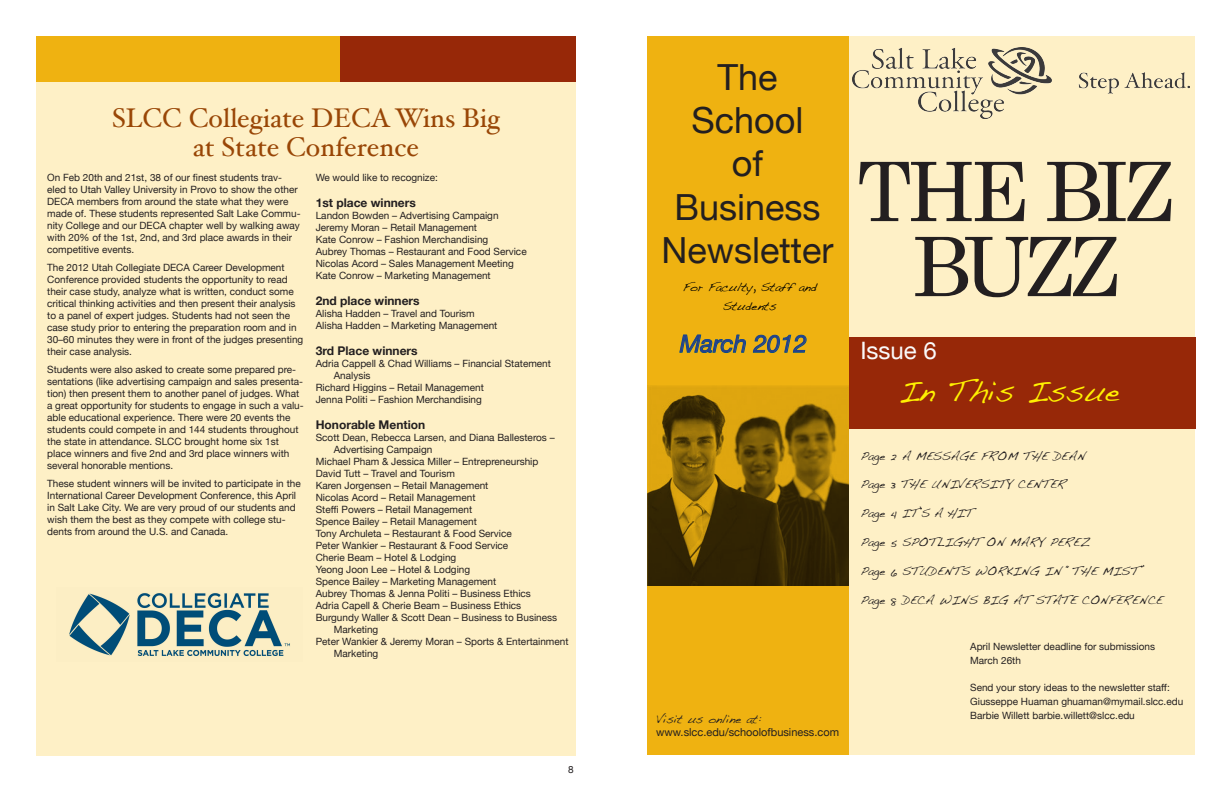
<style>
.page{position:relative;width:1224px;height:792px;background:#fff}
.page>*{position:absolute;margin:0;border:0;box-sizing:border-box;transform-origin:0 0}
.t1{font:82px/75px "Century Schoolbook";letter-spacing:-.06em;color:#231f20;text-align:center}
.t2{font:36px/43.2px "Helvetica Neue";color:#231f20;text-align:center}
.t3{font:30px "Handwriting Dakota";color:#fff101}
.t4{font:27px/29px "Hoefler Text";color:#994606;text-align:center}
.t5{font:italic 24px "Helvetica Neue";color:#253f8e}
.t6{font:24px "Helvetica Neue";color:#fafafa}
.t7{font:12px "Handwriting Dakota";color:#231f20}
.t8{font:700 12px "Helvetica Neue";color:#231f20}
.t9{font:12px/19px "Handwriting Dakota";color:#000;text-align:center}
.t10{font:11px "Helvetica Neue";color:#231f20}
.t11{font:10px/12px "Helvetica Neue";color:#231f20}
</style>
<div class="page">
<div style="left:648px;top:36px;width:201px;height:720px;background:#efb211"></div>
<div style="left:849px;top:36px;width:345px;height:720px;background:#fef0c6"></div>
<div style="left:849px;top:337px;width:347px;height:92px;background:#972808"></div>
<svg style="left:679px;top:335px;width:67px;height:18px"></svg>
<svg style="left:753px;top:335px;width:54px;height:18px"></svg>
<img style="left:852px;top:48px;width:338px;height:71px">
<img style="left:648px;top:385px;width:201px;height:200px">
<div style="left:36px;top:36px;width:540px;height:720px;background:#fef0c6"></div>
<div style="left:36px;top:36px;width:304px;height:46px;background:#efb211"></div>
<div style="left:340px;top:36px;width:236px;height:46px;background:#972808"></div>
<img style="left:69px;top:593px;width:221px;height:63px">
<p class="t4" style="left:112px;top:103px;width:389px">SLCC Collegiate DECA Wins Big at State Conference</p>
<p class="t11" style="left:47px;top:171px;width:255px">On Feb 20th and 21st, 38 of our finest students trav&shy;eled to Utah Valley University in Provo to show the other DECA members from around the state what they were made of. These students represented Salt Lake Commu&shy;nity College and our DECA chapter well by walking away with 20% of the 1st, 2nd, and 3rd place awards in their competitive events.</p>
<p class="t11" style="left:47px;top:261px;width:258px">The 2012 Utah Collegiate DECA Career Development Conference provided students the opportunity to read their case study, analyze what is written, conduct some critical thinking activities and then present their analysis to a panel of expert judges. Students had not seen the case study prior to entering the preparation room and in 30–60 minutes they were in front of the judges presenting their case analysis.</p>
<p class="t11" style="left:47px;top:363px;width:258px">Students were also asked to create some prepared pre&shy;sentations (like advertising campaign and sales presenta&shy;tion) then present them to another panel of judges. What a great opportunity for students to engage in such a valu&shy;able educational experience. There were 20 events the students could compete in and 144 students throughout the state in attendance. SLCC brought home six 1st place winners and five 2nd and 3rd place winners with several honorable mentions.</p>
<p class="t11" style="left:47px;top:477px;width:255px">These student winners will be invited to participate in the International Career Development Conference, this April in Salt Lake City. We are very proud of our students and wish them the best as they compete with college stu&shy;dents from around the U.S. and Canada.</p>
<p class="t11" style="left:316px;top:171px;width:124px">We would like to recognize:</p>
<p class="t8" style="left:316px;top:192px;width:102px">1st place winners</p>
<p class="t11" style="left:316px;top:209px;width:212px">Landon Bowden – Advertising Campaign Jeremy Moran – Retail Management<br>Kate Conrow – Fashion Merchandising<br>Aubrey Thomas – Restaurant and Food Service Nicolas Acord – Sales Management Meeting Kate Conrow – Marketing Management</p>
<p class="t8" style="left:316px;top:290px;width:105px">2nd place winners</p>
<p class="t11" style="left:316px;top:307px;width:183px">Alisha Hadden – Travel and Tourism<br>Alisha Hadden – Marketing Management</p>
<p class="t8" style="left:316px;top:340px;width:103px">3rd Place winners</p>
<p class="t11" style="left:316px;top:357px;width:237px">Adria Cappell &amp; Chad Williams – Financial Statement</p>
<p class="t11" style="left:334px;top:369px;width:38px">Analysis</p>
<p class="t11" style="left:316px;top:381px;width:170px">Richard Higgins – Retail Management</p>
<p class="t11" style="left:316px;top:393px;width:168px">Jenna Politi – Fashion Merchandising</p>
<p class="t8" style="left:316px;top:414px;width:111px">Honorable Mention</p>
<p class="t11" style="left:316px;top:431px;width:240px">Scott Dean, Rebecca Larsen, and Diana Ballesteros –</p>
<p class="t11" style="left:334px;top:443px;width:100px">Advertising Campaign</p>
<p class="t11" style="left:316px;top:455px;width:224px">Michael Pham &amp; Jessica Miller – Entrepreneurship</p>
<p class="t11" style="left:316px;top:467px;width:141px">David Tutt – Travel and Tourism</p>
<p class="t11" style="left:316px;top:479px;width:174px">Karen Jorgensen – Retail Management</p>
<p class="t11" style="left:316px;top:491px;width:161px">Nicolas Acord – Retail Management</p>
<p class="t11" style="left:316px;top:503px;width:158px">Steffi Powers – Retail Management</p>
<p class="t11" style="left:316px;top:515px;width:163px">Spence Bailey – Retail Management</p>
<p class="t11" style="left:316px;top:527px;width:198px">Tony Archuleta – Restaurant &amp; Food Service</p>
<p class="t11" style="left:316px;top:539px;width:194px">Peter Wankier – Restaurant &amp; Food Service</p>
<p class="t11" style="left:316px;top:551px;width:142px">Cherie Beam – Hotel &amp; Lodging</p>
<p class="t11" style="left:316px;top:563px;width:156px">Yeong Joon Lee – Hotel &amp; Lodging</p>
<p class="t11" style="left:316px;top:575px;width:182px">Spence Bailey – Marketing Management</p>
<p class="t11" style="left:316px;top:587px;width:217px">Aubrey Thomas &amp; Jenna Politi – Business Ethics</p>
<p class="t11" style="left:316px;top:599px;width:207px">Adria Capell &amp; Cherie Beam – Business Ethics</p>
<p class="t11" style="left:316px;top:611px;width:243px">Burgundy Waller &amp; Scott Dean – Business to Business</p>
<p class="t11" style="left:334px;top:623px;width:46px">Marketing</p>
<p class="t11" style="left:316px;top:635px;width:254px">Peter Wankier &amp; Jeremy Moran – Sports &amp; Entertainment</p>
<p class="t11" style="left:334px;top:647px;width:46px">Marketing</p>
<p class="t11" style="left:568px;top:762px;width:7px">8</p>
<p class="t2" style="left:662px;top:53px;width:173px">The<br>School<br>of<br>Business<br>Newsletter</p>
<p class="t9" style="left:683px;top:277px;width:136px">For Faculty, Staff and<br>Students</p>
<p class="t1" style="left:857px;top:152px;width:319px">THE BIZ<br>BUZZ</p>
<p class="t5" style="left:680px;top:324px;width:129px">March 2012</p>
<p class="t6" style="left:860px;top:330px;width:78px">Issue 6</p>
<p class="t3" style="left:898px;top:373px;width:223px">In This Issue</p>
<p class="t7" style="left:860px;top:448px;width:227px">Page 2 A MESSAGE FROM THE DEAN</p>
<p class="t7" style="left:860px;top:477px;width:207px">Page 3 THE UNIVERSITY CENTER</p>
<p class="t7" style="left:860px;top:506px;width:114px">Page 4 IT’S A HIT</p>
<p class="t7" style="left:860px;top:535px;width:231px">Page 5 SPOTLIGHT ON MARY PEREZ</p>
<p class="t7" style="left:860px;top:564px;width:285px">Page 6 STUDENTS WORKING IN “THE MIST”</p>
<p class="t7" style="left:860px;top:592px;width:304px">Page 8 DECA WINS BIG AT STATE CONFERENCE</p>
<p class="t7" style="left:656px;top:712px;width:106px">Visit us online at:</p>
<p class="t10" style="left:656px;top:723px;width:184px">www.slcc.edu/schoolofbusiness.com</p>
<p class="t11" style="left:970px;top:639px;width:186px;line-height:14px">April Newsletter deadline for submissions<br>March 26th</p>
<p class="t11" style="left:970px;top:680px;width:215px;line-height:14px">Send your story ideas to the newsletter staff:<br>Giusseppe Huaman ghuaman@mymail.slcc.edu<br>Barbie Willett barbie.willett@slcc.edu</p>
</div>
